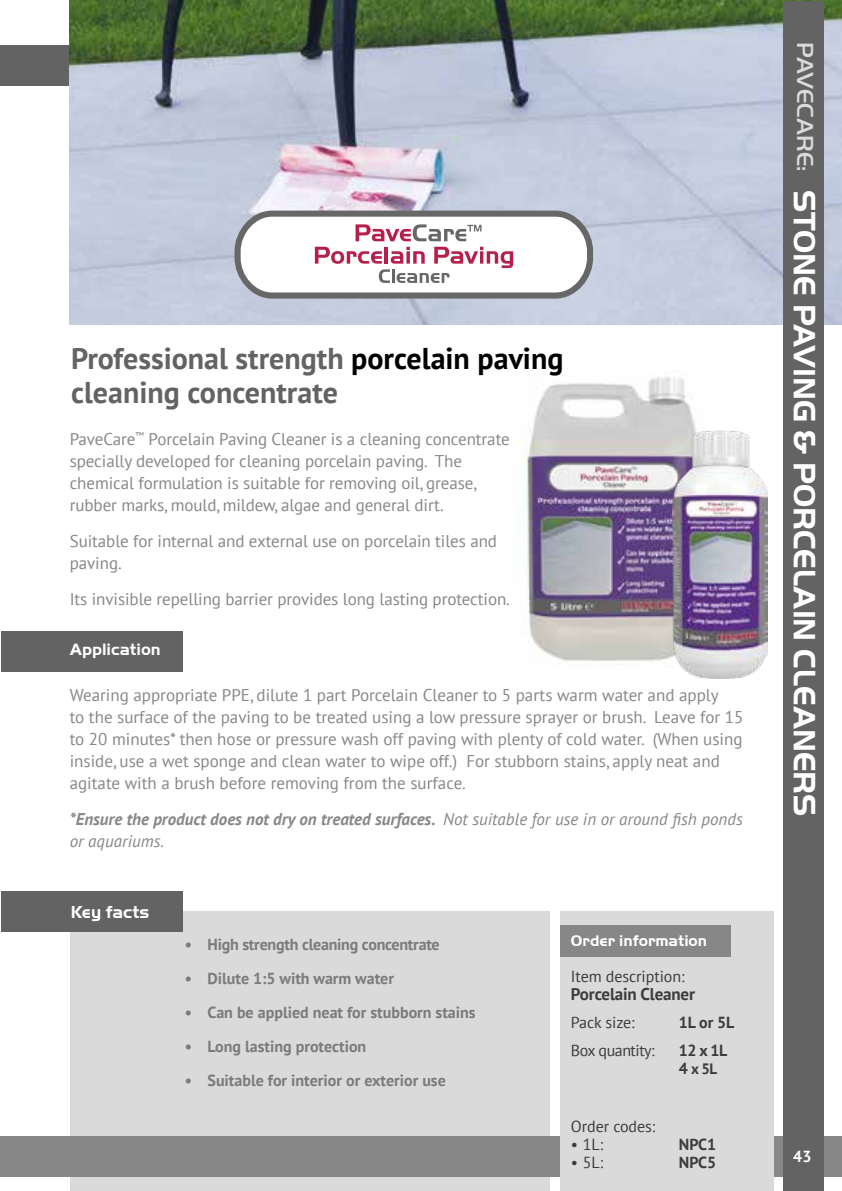
<style>
.page{position:relative;width:842px;height:1191px;background:#fff}
.page>*{position:absolute;margin:0;border:0;box-sizing:border-box;transform-origin:0 0}
.t1{font:700 32px "Handel Got D";color:#fff}
.t2{font:700 30px/34px "PT Sans";color:#646363}
.t3{font:500 24px "Handel Got D";color:#dadada}
.t4{font:700 18px "Handel Got D";color:#fff}
.t5{font:17px/22px "PT Sans";letter-spacing:-.005em;color:#878787}
.t6{font:italic 17px/22px "PT Sans";color:#878787}
.t7{font:700 17px "PT Sans";letter-spacing:-.01em;color:#3c3c3b}
.t8{font:700 17px "Handel Got D";color:#fff}
.t9{font:700 16px "PT Sans";color:#7c7b7b}
.t10{font:16px "PT Sans";letter-spacing:-.005em;color:#3c3c3b}
.t11{font:700 16px "PT Sans";letter-spacing:-.005em;color:#3c3c3b}
.t12{font:700 16px "Handel Got D";color:#fff}
.t13{font:16px "PT Sans";letter-spacing:-.03em;color:#3c3c3b}
.t14{font:700 16px "PT Sans";color:#fff}
.t15{font:700 15px "PT Sans";color:#3c3c3b}
.s1{color:#000}
.s2{font-weight:700}
.s3{font-size:16px}
</style>
<div class="page">
<div style="left:0;top:45px;width:771px;height:41px;background:#646363"></div>
<img style="left:70px;top:0;width:772px;height:324px">
<div style="left:70px;top:912px;width:479px;height:279px;background:#dadada"></div>
<div style="left:0;top:1136px;width:842px;height:40px;background:#878787"></div>
<div style="left:783px;top:1px;width:41px;height:1190px;background:#646363"></div>
<div style="left:1px;top:631px;width:181px;height:40px;background:#646363"></div>
<div style="left:2px;top:891px;width:181px;height:41px;background:#646363"></div>
<div style="left:560px;top:911px;width:214px;height:280px;background:#dadada"></div>
<div style="left:560px;top:924px;width:170px;height:32px;background:#878787"></div>
<div style="left:238px;top:214px;width:352px;height:81px;background:#fff;border-radius:36px"></div>
<div style="left:235px;top:211px;width:358px;height:87px;border:6px solid #676767;border-radius:36px"></div>
<svg style="left:356px;top:224px;width:125px;height:17px"></svg>
<svg style="left:315px;top:247px;width:198px;height:36px"></svg>
<img style="left:517px;top:377px;width:179px;height:284px">
<img style="left:673px;top:430px;width:94px;height:248px">
<h2 class="t2" style="left:71px;top:341px;width:494px">Professional strength <span class="s1">porcelain paving </span>cleaning concentrate</h2>
<p class="t5" style="left:70px;top:427px;width:441px">PaveCare<sup>™</sup> Porcelain Paving Cleaner is a cleaning concentrate specially developed for cleaning porcelain paving. The chemical formulation is suitable for removing oil, grease, rubber marks, mould, mildew, algae and general dirt.</p>
<p class="t5" style="left:70px;top:529px;width:429px">Suitable for internal and external use on porcelain tiles and paving.</p>
<p class="t5" style="left:70px;top:587px;width:442px">Its invisible repelling barrier provides long lasting protection.</p>
<p class="t8" style="left:70px;top:639px;width:92px">Application</p>
<p class="t5" style="left:70px;top:683px;width:675px">Wearing appropriate PPE, dilute 1 part Porcelain Cleaner to 5 parts warm water and apply<br>to the surface of the paving to be treated using a low pressure sprayer or brush. Leave for 15 to 20 minutes* then hose or pressure wash off paving with plenty of cold water. (When using inside, use a wet sponge and clean water to wipe off.) For stubborn stains, apply neat and agitate with a brush before removing from the surface.</p>
<p class="t6" style="left:70px;top:807px;width:674px"><span class="s2">*Ensure the product does not dry on treated surfaces.</span> Not suitable for use in or around fish ponds or aquariums.</p>
<p class="t4" style="left:71px;top:901px;width:80px">Key facts</p>
<p class="t9" style="left:185px;top:934px;width:256px">• High strength cleaning concentrate</p>
<p class="t9" style="left:185px;top:968px;width:211px">• Dilute 1:5 with warm water</p>
<p class="t9" style="left:185px;top:1002px;width:292px">• Can be applied neat for stubborn stains</p>
<p class="t9" style="left:185px;top:1036px;width:183px">• Long lasting protection</p>
<p class="t9" style="left:185px;top:1070px;width:262px">• Suitable for interior or exterior use</p>
<p class="t12" style="left:571px;top:931px;width:138px">Order information</p>
<p class="t10" style="left:571px;top:965px;width:115px">Item description:</p>
<p class="t7" style="left:571px;top:982px;width:125px">Porcelain Cleaner</p>
<p class="t10" style="left:571px;top:1011px;width:65px">Pack size:</p>
<p class="t11" style="left:679px;top:1011px;width:57px">1L or 5L</p>
<p class="t13" style="left:571px;top:1039px;width:85px">Box quantity:</p>
<p class="t11" style="left:679px;top:1039px;width:50px">12 x 1L</p>
<p class="t15" style="left:679px;top:1058px;width:40px"><span class="s3">4</span> x 5L</p>
<p class="t10" style="left:571px;top:1115px;width:86px">Order codes:</p>
<p class="t10" style="left:571px;top:1133px;width:34px">• 1L:</p>
<p class="t11" style="left:679px;top:1133px;width:39px">NPC1</p>
<p class="t10" style="left:571px;top:1151px;width:34px">• 5L:</p>
<p class="t11" style="left:679px;top:1151px;width:39px">NPC5</p>
<h3 class="t3" style="left:819px;top:42px;width:130px;rotate:90deg">PAVECARE:</h3>
<h1 class="t1" style="left:822px;top:190px;width:628px;rotate:90deg">STONE PAVING &amp; PORCELAIN CLEANERS</h1>
<p class="t14" style="left:793px;top:1145px;width:20px">43</p>
</div>
